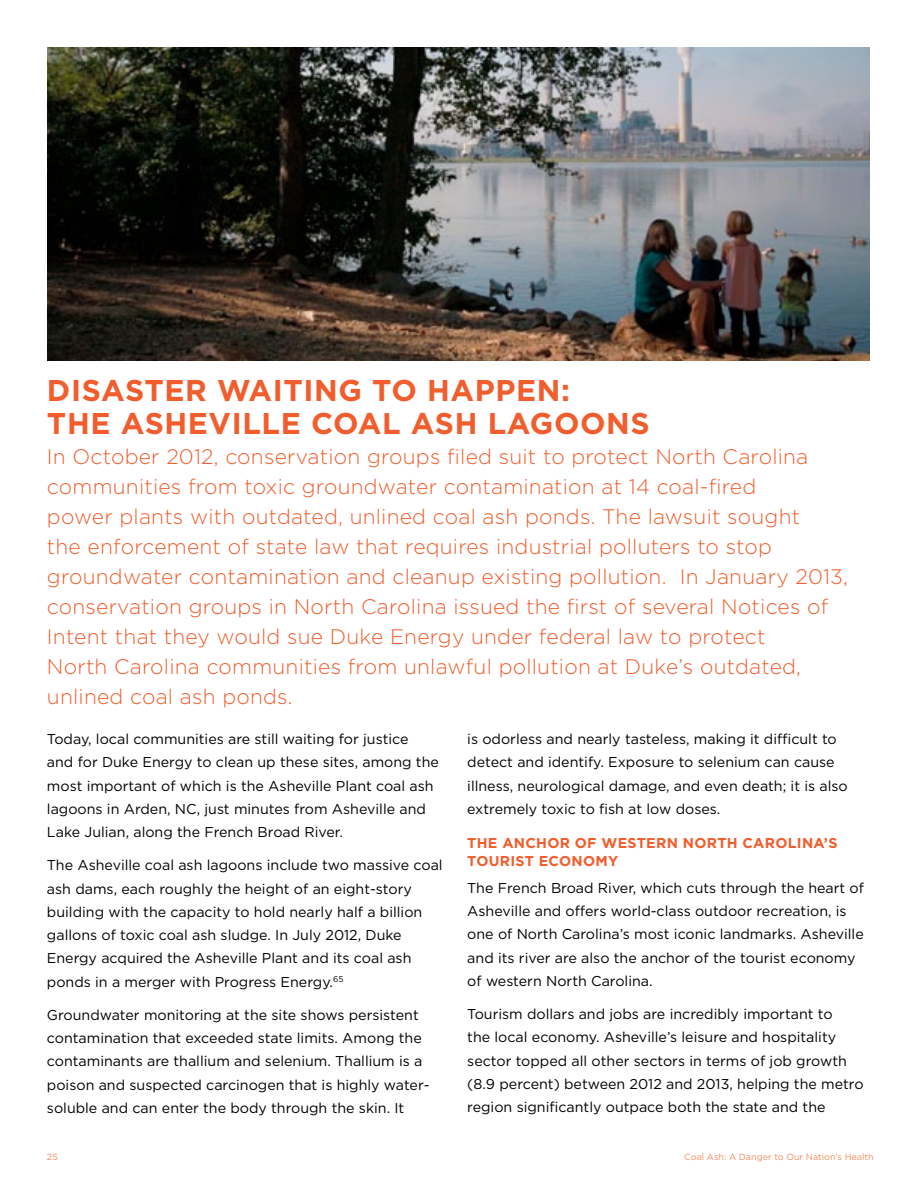
<style>
.page{position:relative;width:918px;height:1188px;background:#fff}
.page>*{position:absolute;margin:0;border:0;box-sizing:border-box;transform-origin:0 0}
.t1{font:700 30px "Gotham";letter-spacing:.015em;color:#f15d2d}
.t2{font:300 21px/30px "Gotham";letter-spacing:.01em;color:#f15d2d}
.t3{font:14.25px/23.2px "Gotham";color:#000}
.t4{font:700 14.25px "Gotham";letter-spacing:.02em;color:#f15d2d}
.t5{font:9px "Gotham";color:#f68b5f}
</style>
<div class="page">
<img style="left:47px;top:47px;width:823px;height:314px">
<h1 class="t1" style="left:47px;top:371px;width:44px">DISASTER</h1>
<h1 class="t1" style="left:217px;top:371px;width:52px">WAITING</h1>
<h1 class="t1" style="left:372px;top:371px;width:101px">TO HAPPEN</h1>
<h1 class="t1" style="left:561px;top:371px;width:10px">:</h1>
<h1 class="t1" style="left:47px;top:404px;width:118px">THE ASHEVILLE</h1>
<h1 class="t1" style="left:311px;top:404px;width:45px">COAL</h1>
<h1 class="t1" style="left:411px;top:404px;width:121px">ASH LAGOONS</h1>
<p class="t2" style="left:47px;top:441px;width:803px">In October 2012, conservation groups filed suit to protect North Carolina communities from toxic groundwater contamination at 14 coal-fired<br>power plants with outdated, unlined coal ash ponds. The lawsuit sought<br>the enforcement of state law that requires industrial polluters to stop groundwater contamination and cleanup existing pollution. In January 2013, conservation groups in North Carolina issued the first of several Notices of Intent that they would sue Duke Energy under federal law to protect<br>North Carolina communities from unlawful pollution at Duke’s outdated, unlined coal ash ponds.</p>
<p class="t3" style="left:47px;top:727px;width:394px">Today, local communities are still waiting for justice<br>and for Duke Energy to clean up these sites, among the most important of which is the Asheville Plant coal ash lagoons in Arden, NC, just minutes from Asheville and Lake Julian, along the French Broad River.</p>
<p class="t3" style="left:47px;top:853px;width:397px">The Asheville coal ash lagoons include two massive coal ash dams, each roughly the height of an eight-story building with the capacity to hold nearly half a billion gallons of toxic coal ash sludge. In July 2012, Duke Energy acquired the Asheville Plant and its coal ash ponds in a merger with Progress Energy.<sup>65</sup></p>
<p class="t3" style="left:47px;top:1003px;width:384px">Groundwater monitoring at the site shows persistent contamination that exceeded state limits. Among the contaminants are thallium and selenium. Thallium is a poison and suspected carcinogen that is highly water&shy;soluble and can enter the body through the skin. It</p>
<p class="t3" style="left:467px;top:727px;width:382px">is odorless and nearly tasteless, making it difficult to detect and identify. Exposure to selenium can cause illness, neurological damage, and even death; it is also extremely toxic to fish at low doses.</p>
<p class="t4" style="left:467px;top:834px;width:59px">THE ANCHOR</p>
<p class="t4" style="left:575px;top:834px;width:54px">OF WESTERN</p>
<p class="t4" style="left:683px;top:834px;width:23px">NORTH</p>
<p class="t4" style="left:743px;top:834px;width:22px">CAROLINA</p>
<p class="t4" style="left:824px;top:834px;width:13px">’S</p>
<p class="t4" style="left:467px;top:852px;width:20px">TOURIST</p>
<p class="t4" style="left:539px;top:852px;width:23px">ECONOM</p>
<p class="t4" style="left:608px;top:852px;width:12px">Y</p>
<p class="t3" style="left:467px;top:876px;width:398px">The French Broad River, which cuts through the heart of Asheville and offers world-class outdoor recreation, is one of North Carolina’s most iconic landmarks. Asheville and its river are also the anchor of the tourist economy of western North Carolina.</p>
<p class="t3" style="left:467px;top:1002px;width:398px">Tourism dollars and jobs are incredibly important to<br>the local economy. Asheville’s leisure and hospitality sector topped all other sectors in terms of job growth (8.9 percent) between 2012 and 2013, helping the metro region significantly outpace both the state and the</p>
<p class="t5" style="left:47px;top:1151px;width:12px">25</p>
<p class="t5" style="left:684px;top:1151px;width:191px">Coal Ash: A Danger to Our Nation’s Health</p>
</div>
